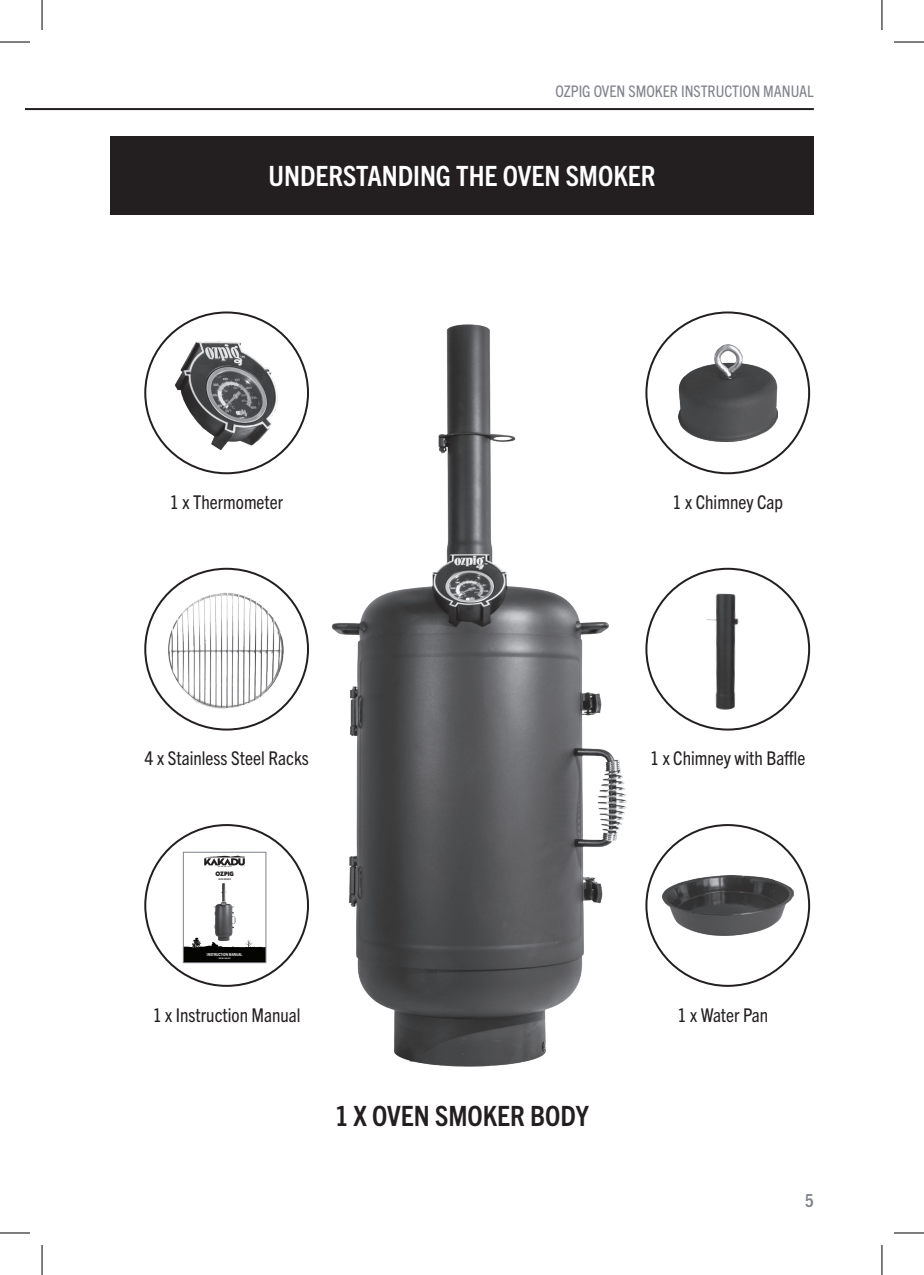
<style>
.page{position:relative;width:924px;height:1275px;background:#fff}
.page>*{position:absolute;margin:0;border:0;box-sizing:border-box;transform-origin:0 0}
.t1{font:700 condensed 28px "Trade Gothic Next LT Pro";color:#fff}
.t2{font:700 condensed 28px "Trade Gothic Next LT Pro";color:#231f20}
.t3{font:condensed 19px "Trade Gothic Next LT Pro";color:#231f20}
.t4{font:700 condensed 18px "Trade Gothic Next LT Pro";color:#80838a}
.t5{font:condensed 16px "Trade Gothic Next LT Pro";color:#80838a}
.t6{font:800 6.4px "Fat Frank";color:#231f20}
.t7{font:700 condensed 4.2px "Trade Gothic Next LT Pro";color:#fff}
.t8{font:700 condensed 2.4px "Trade Gothic Next LT Pro";color:#231f20}
</style>
<div class="page">
<hr style="left:25px;top:108px;width:788px;height:2px;background:#231f20">
<img style="left:182px;top:313px;width:575px;height:754px">
<div style="left:110px;top:136px;width:703px;height:79px;background:#231f20"></div>
<img style="left:703px;top:583px;width:36px;height:132px">
<img style="left:163px;top:590px;width:123px;height:120px">
<div style="left:183px;top:852px;width:83px;height:110px;background:#fff"></div>
<img style="left:213px;top:884px;width:23px;height:52px">
<svg style="left:204px;top:855px;width:41px;height:12px"></svg>
<svg style="left:185px;top:936px;width:79px;height:25px"></svg>
<div style="left:183px;top:852px;width:83px;height:111px;border:1px solid #80838a"></div>
<img style="left:677px;top:345px;width:100px;height:96px">
<img style="left:171px;top:335px;width:111px;height:118px">
<img style="left:662px;top:875px;width:130px;height:60px">
<hr style="left:0;top:42px;width:30px;height:1px;background:#000">
<hr style="left:893px;top:42px;width:30px;height:1px;background:#000">
<hr style="left:0;top:1232px;width:30px;height:1px;background:#000">
<hr style="left:893px;top:1232px;width:30px;height:1px;background:#000">
<hr style="left:42px;top:0;width:1px;height:30px;background:#000">
<hr style="left:42px;top:1245px;width:1px;height:30px;background:#000">
<hr style="left:881px;top:0;width:1px;height:30px;background:#000">
<hr style="left:881px;top:1245px;width:1px;height:30px;background:#000">
<p class="t5" style="left:555px;top:80px;width:260px">OZPIG OVEN SMOKER INSTRUCTION MANUAL</p>
<h1 class="t1" style="left:268px;top:157px;width:388px">UNDERSTANDING THE OVEN SMOKER</h1>
<p class="t3" style="left:170px;top:489px;width:115px">1 x Thermometer</p>
<p class="t3" style="left:672px;top:489px;width:112px">1 x Chimney Cap</p>
<p class="t3" style="left:144px;top:745px;width:166px">4 x Stainless Steel Racks</p>
<p class="t3" style="left:649px;top:745px;width:157px">1 x Chimney with Baffle</p>
<p class="t6" style="left:215px;top:870px;width:20px">OZPIG</p>
<p class="t8" style="left:218px;top:877px;width:14px">OVEN SMOKER</p>
<p class="t7" style="left:207px;top:951px;width:37px">INSTRUCTION MANUAL</p>
<p class="t3" style="left:153px;top:1001px;width:149px">1 x Instruction Manual</p>
<h1 class="t2" style="left:335px;top:1097px;width:255px">1 X OVEN SMOKER BODY</h1>
<p class="t3" style="left:677px;top:1001px;width:92px">1 x Water Pan</p>
<p class="t4" style="left:804px;top:1188px;width:10px">5</p>
</div>
